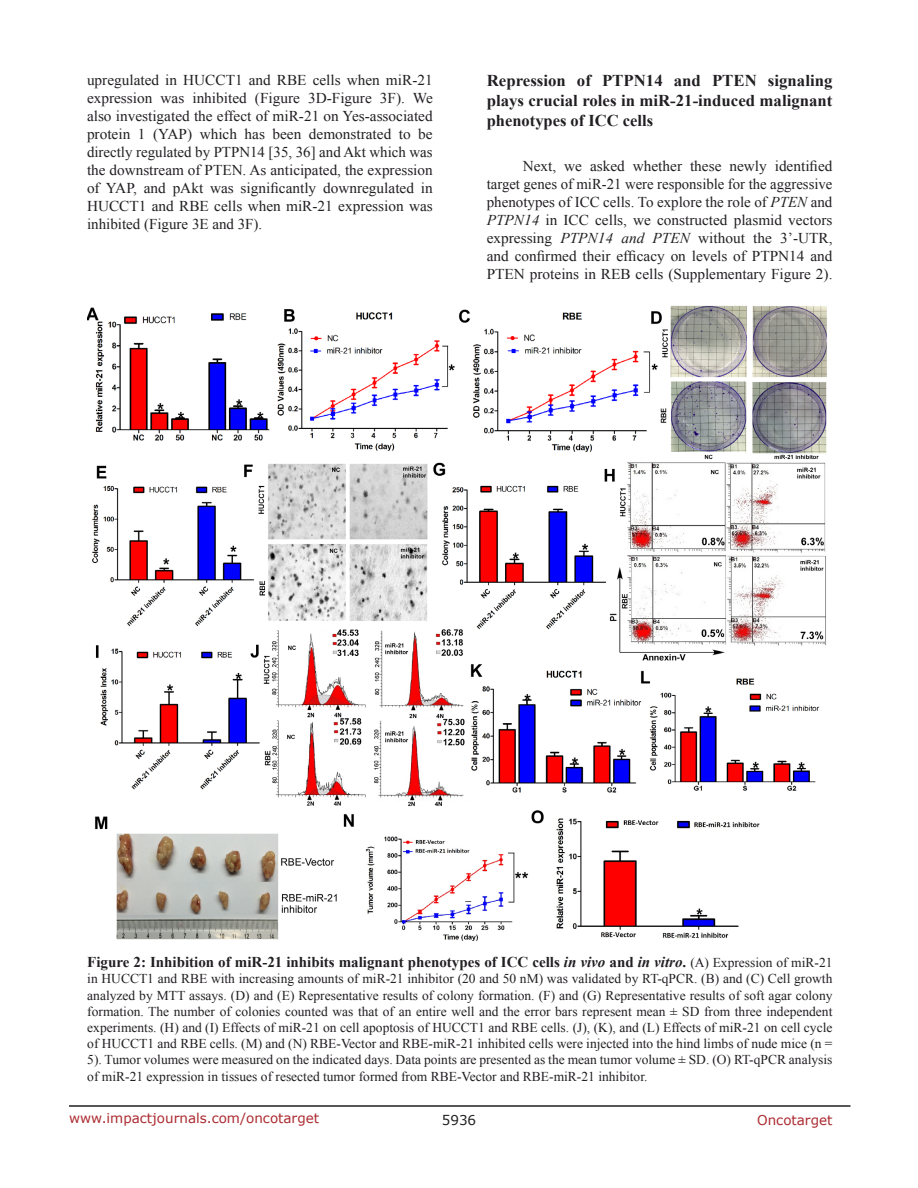
<style>
.page{position:relative;width:918px;height:1188px;background:#fff}
.page>*{position:absolute;margin:0;border:0;box-sizing:border-box;transform-origin:0 0}
.SubHeading{font:700 16.5px/19.8px "Times New Roman";color:#221f22;text-align:justify}
.BodyText{font:15px/18px "Times New Roman";color:#221f22;text-align:justify}
.FigureText{font:700 15px "Times New Roman";color:#221f22}
.FigureText-2{font:13.5px/16.2px "Times New Roman";color:#221f22;text-align:justify}
.t1{font:13.5px "Verdana";color:#ac2b31}
.t2{font:13.5px "Verdana";color:#221f22}
.s1{font-style:italic}
.s2{font-weight:400;font-size:13.5px}
</style>
<div class="page">
<hr style="left:69px;top:1105px;width:781px;height:2px;background:#231f20">
<img style="left:87px;top:305px;width:740px;height:636px">
<p class="BodyText" style="left:87px;top:71px;width:347px">upregulated in HUCCT1 and RBE cells when miR-21 expression was inhibited (Figure 3D-Figure 3F). We also investigated the effect of miR-21 on Yes-associated protein 1 (YAP) which has been demonstrated to be directly regulated by PTPN14 [35, 36] and Akt which was the downstream of PTEN. As anticipated, the expression of YAP, and pAkt was significantly downregulated in HUCCT1 and RBE cells when miR-21 expression was inhibited (Figure 3E and 3F).</p>
<p class="SubHeading" style="left:487px;top:70px;width:347px">Repression of PTPN14 and PTEN signaling plays crucial roles in miR-21-induced malignant phenotypes of ICC cells</p>
<p class="BodyText" style="left:487px;top:157px;width:347px;text-indent:36px">Next, we asked whether these newly identified target genes of miR-21 were responsible for the aggressive phenotypes of ICC cells. To explore the role of <span class="s1">PTEN</span> and <span class="s1">PTPN14</span> in ICC cells, we constructed plasmid vectors expressing <span class="s1">PTPN14 and PTEN</span> without the 3’-UTR, and confirmed their efficacy on levels of PTPN14 and PTEN proteins in REB cells (Supplementary Figure 2).</p>
<p class="FigureText" style="left:87px;top:952px;width:747px">Figure 2: Inhibition of miR-21 inhibits malignant phenotypes of ICC cells <span class="s1">in vivo</span> and <span class="s1">in vitro</span>. <span class="s2">(A) Expression of miR-21</span></p>
<p class="FigureText-2" style="left:87px;top:971px;width:747px">in HUCCT1 and RBE with increasing amounts of miR-21 inhibitor (20 and 50 nM) was validated by RT-qPCR. (B) and (C) Cell growth analyzed by MTT assays. (D) and (E) Representative results of colony formation. (F) and (G) Representative results of soft agar colony formation. The number of colonies counted was that of an entire well and the error bars represent mean ± SD from three independent experiments. (H) and (I) Effects of miR-21 on cell apoptosis of HUCCT1 and RBE cells. (J), (K), and (L) Effects of miR-21 on cell cycle of HUCCT1 and RBE cells. (M) and (N) RBE-Vector and RBE-miR-21 inhibited cells were injected into the hind limbs of nude mice (n = 5). Tumor volumes were measured on the indicated days. Data points are presented as the mean tumor volume ± SD. (O) RT-qPCR analysis of miR-21 expression in tissues of resected tumor formed from RBE-Vector and RBE-miR-21 inhibitor.</p>
<p class="t1" style="left:69px;top:1109px;width:252px">www.impactjournals.com/oncotarget</p>
<p class="t2" style="left:442px;top:1111px;width:36px">5936</p>
<p class="t1" style="left:757px;top:1111px;width:77px">Oncotarget</p>
</div>
